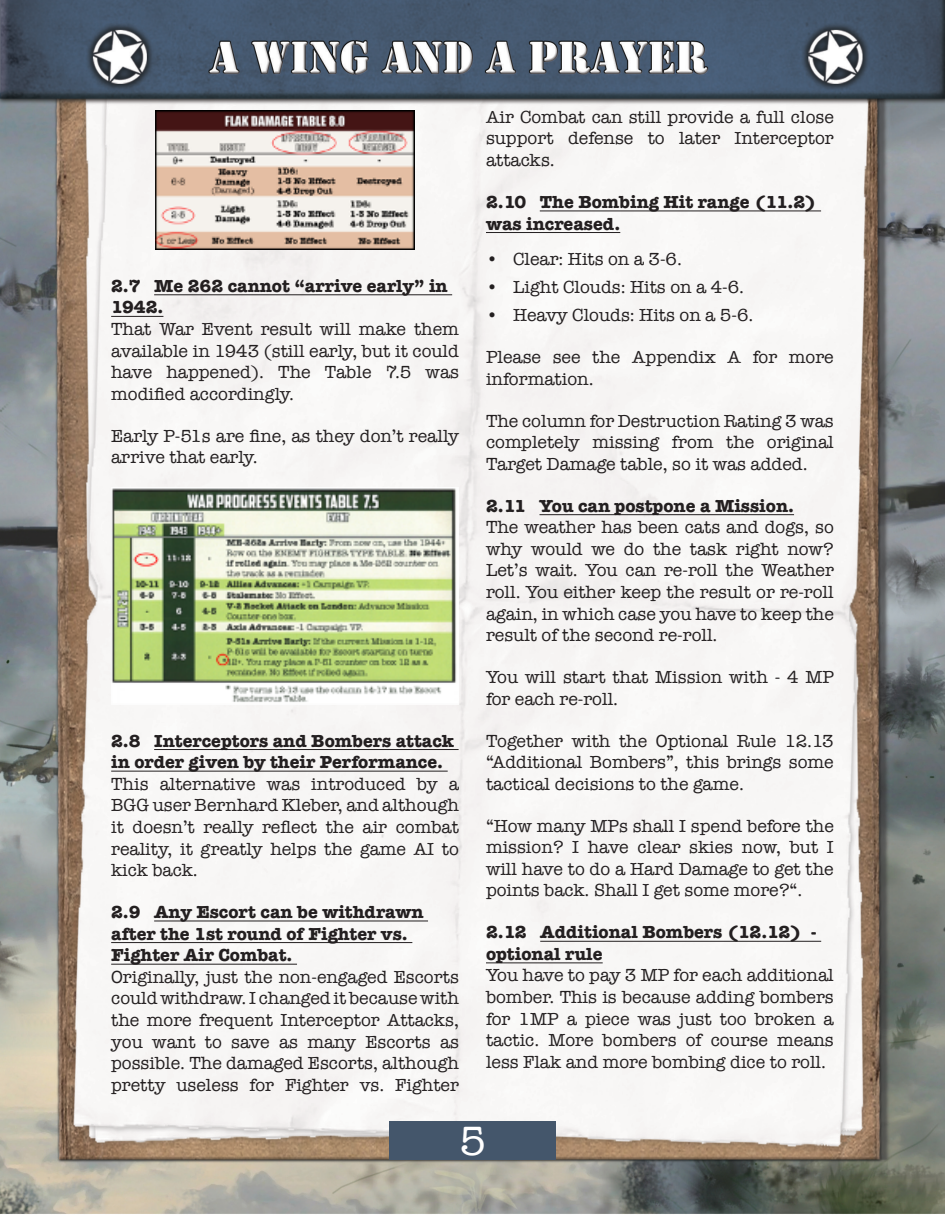
<style>
.page{position:relative;width:945px;height:1215px;background:#fff}
.page>*{position:absolute;margin:0;border:0;box-sizing:border-box;transform-origin:0 0}
.t1{font:42px "American Typewriter";color:#fff}
.t2{font:18px/21.6px "American Typewriter";color:#231f20;text-align:justify}
.t3{font:700 18px/21.6px "American Typewriter";color:#231f20}
</style>
<div class="page">
<img style="left:0;top:0;width:945px;height:1214px">
<div style="left:389px;top:1121px;width:167px;height:39px;background:#44566b"></div>
<hr style="left:154px;top:295px;width:298px;height:1px;background:#231f20">
<hr style="left:111px;top:316px;width:52px;height:1px;background:#231f20">
<hr style="left:154px;top:749px;width:305px;height:1px;background:#231f20">
<hr style="left:111px;top:771px;width:337px;height:1px;background:#231f20">
<hr style="left:154px;top:921px;width:274px;height:1px;background:#231f20">
<hr style="left:111px;top:942px;width:301px;height:1px;background:#231f20">
<hr style="left:111px;top:964px;width:186px;height:1px;background:#231f20">
<img style="left:155px;top:110px;width:260px;height:140px">
<img style="left:111px;top:487px;width:348px;height:218px">
<hr style="left:540px;top:211px;width:281px;height:1px;background:#231f20">
<hr style="left:486px;top:232px;width:134px;height:1px;background:#231f20">
<hr style="left:539px;top:514px;width:255px;height:1px;background:#231f20">
<hr style="left:540px;top:941px;width:281px;height:1px;background:#231f20">
<hr style="left:486px;top:963px;width:117px;height:1px;background:#231f20">
<p class="t3" style="left:111px;top:274px;width:338px">2.7 Me 262 cannot “arrive early” in<br>1942.</p>
<p class="t2" style="left:111px;top:318px;width:349px">That War Event result will make them available in 1943 (still early, but it could have happened). The Table 7.5 was modified accordingly.</p>
<p class="t2" style="left:111px;top:424px;width:349px">Early P-51s are fine, as they don’t really arrive that early.</p>
<p class="t3" style="left:111px;top:729px;width:344px">2.8 Interceptors and Bombers attack in order given by their Performance.</p>
<p class="t2" style="left:111px;top:772px;width:349px">This alternative was introduced by a BGG user Bernhard Kleber, and although it doesn’t really reflect the air combat reality, it greatly helps the game AI to kick back.</p>
<p class="t3" style="left:111px;top:900px;width:314px">2.9 Any Escort can be withdrawn after the 1st round of Fighter vs.<br>Fighter Air Combat.</p>
<p class="t2" style="left:111px;top:965px;width:349px">Originally, just the non-engaged Escorts could withdraw. I changed it because with the more frequent Interceptor Attacks, you want to save as many Escorts as possible. The damaged Escorts, although pretty useless for Fighter vs. Fighter</p>
<p class="t2" style="left:486px;top:106px;width:349px">Air Combat can still provide a full close support defense to later Interceptor attacks.</p>
<p class="t3" style="left:486px;top:190px;width:332px">2.10 The Bombing Hit range (11.2) was increased.</p>
<p class="t2" style="left:486px;top:247px;width:198px">• Clear: Hits on a 3-6.</p>
<p class="t2" style="left:486px;top:276px;width:260px">• Light Clouds: Hits on a 4-6.</p>
<p class="t2" style="left:486px;top:304px;width:269px">• Heavy Clouds: Hits on a 5-6.</p>
<p class="t2" style="left:486px;top:346px;width:349px">Please see the Appendix A for more information.</p>
<p class="t2" style="left:486px;top:409px;width:349px">The column for Destruction Rating 3 was completely missing from the original Target Damage table, so it was added.</p>
<p class="t3" style="left:486px;top:494px;width:310px">2.11 You can postpone a Mission.</p>
<p class="t2" style="left:486px;top:516px;width:349px">The weather has been cats and dogs, so why would we do the task right now?<br>Let’s wait. You can re-roll the Weather roll. You either keep the result or re-roll again, in which case you have to keep the result of the second re-roll.</p>
<p class="t2" style="left:486px;top:666px;width:349px">You will start that Mission with - 4 MP for each re-roll.</p>
<p class="t2" style="left:486px;top:729px;width:349px">Together with the Optional Rule 12.13 “Additional Bombers”, this brings some tactical decisions to the game.</p>
<p class="t2" style="left:486px;top:814px;width:349px">“How many MPs shall I spend before the mission? I have clear skies now, but I will have to do a Hard Damage to get the points back. Shall I get some more?“.</p>
<p class="t3" style="left:486px;top:921px;width:332px">2.12 Additional Bombers (12.12) - optional rule</p>
<p class="t2" style="left:486px;top:964px;width:349px">You have to pay 3 MP for each additional bomber. This is because adding bombers for 1MP a piece was just too broken a tactic. More bombers of course means less Flak and more bombing dice to roll.</p>
<h1 class="t1" style="left:459px;top:1109px;width:28px">5</h1>
</div>
